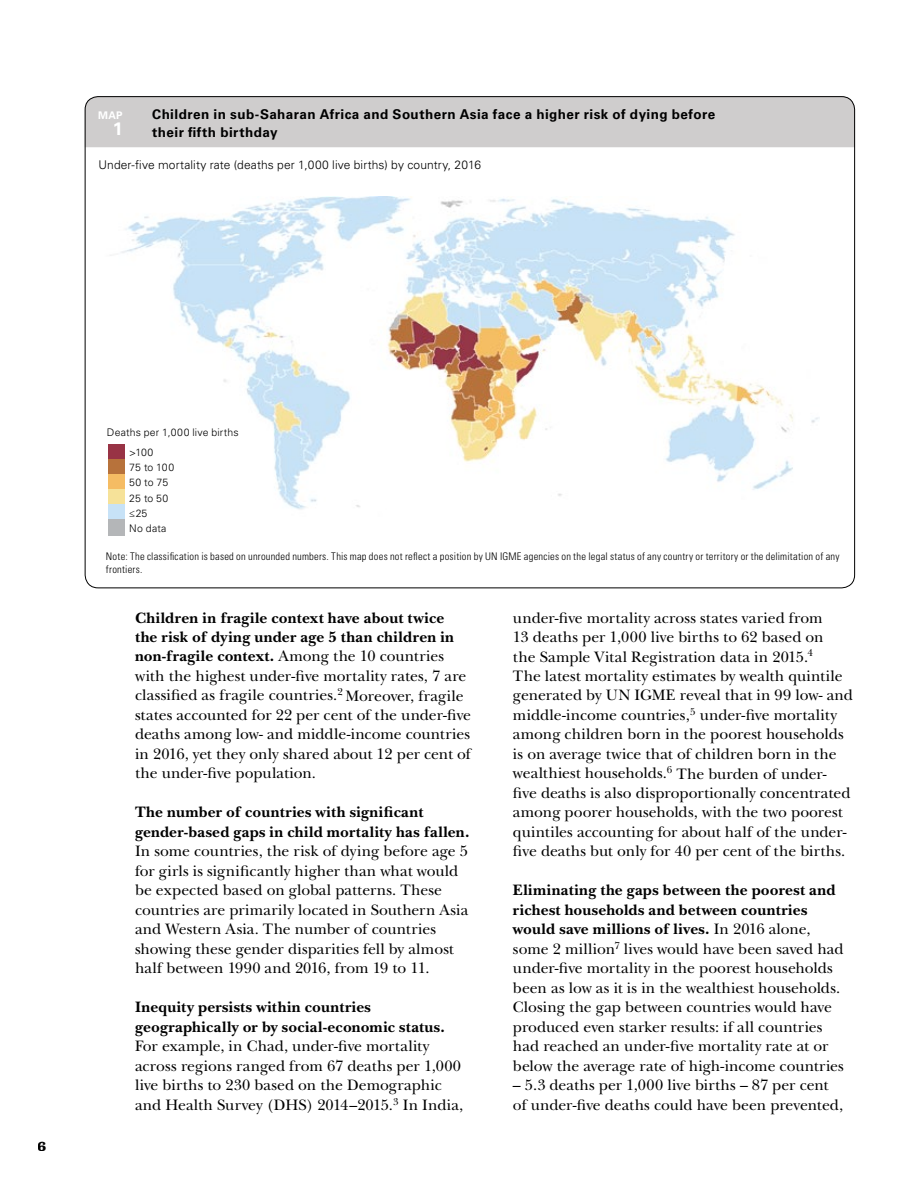
<style>
.page{position:relative;width:918px;height:1188px;background:#fff}
.page>*{position:absolute;margin:0;border:0;box-sizing:border-box;transform-origin:0 0}
.t1{font:700 18px "Univers LT Std";color:#fff}
.t2{font:15.75px/19.5px "New Baskerville Std";color:#000}
.t3{font:700 15.75px/19.5px "New Baskerville Std";letter-spacing:.02em;color:#000}
.t4{font:700 15px "Clarendon LT Std";color:#000}
.t5{font:700 13.5px/18px "Univers LT Std";letter-spacing:.035em;color:#000}
.t6{font:300 12px "Univers LT Std";letter-spacing:.01em;color:#000}
.t7{font:300 condensed 10.5px/12.8px "Univers LT Std";letter-spacing:.02em;color:#000}
.t8{font:300 10.5px/15.3px "Univers LT Std";letter-spacing:.015em;color:#000}
.t9{font:700 10.5px "Univers LT Std";color:#fff}
.s1{font-weight:700}
</style>
<div class="page">
<div style="left:85px;top:96px;width:770px;height:51px;background:#cfcdcd"></div>
<img style="left:110px;top:197px;width:709px;height:313px">
<div style="left:98px;top:413px;width:154px;height:126px;background:#fff"></div>
<div style="left:108px;top:444px;width:16px;height:16px;background:#983345"></div>
<div style="left:108px;top:459px;width:16px;height:16px;background:#b7723b"></div>
<div style="left:108px;top:474px;width:16px;height:16px;background:#f5bc63"></div>
<div style="left:108px;top:489px;width:16px;height:17px;background:#f6e299"></div>
<div style="left:108px;top:505px;width:16px;height:16px;background:#c7e2f7"></div>
<div style="left:108px;top:520px;width:16px;height:16px;background:#b4b6b8"></div>
<p class="t9" style="left:98px;top:109px;width:26px">MAP</p>
<p class="t1" style="left:113px;top:118px;width:12px">1</p>
<p class="t5" style="left:152px;top:105px;width:565px">Children in sub-Saharan Africa and Southern Asia face a higher risk of dying before their fifth birthday</p>
<p class="t6" style="left:98px;top:157px;width:384px">Under-five mortality rate (deaths per 1,000 live births) by country, 2016</p>
<p class="t4" style="left:38px;top:1136px;width:11px">6</p>
<p class="t8" style="left:129px;top:423px;width:111px;line-height:19.4px;text-indent:-22px">Deaths per 1,000 live births &gt;100</p>
<p class="t8" style="left:129px;top:460px;width:46px">75 to 100<br>50 to 75<br>25 to 50 ≤25<br>No data</p>
<p class="t7" style="left:106px;top:550px;width:735px">Note: The classification is based on unrounded numbers. This map does not reflect a position by UN IGME agencies on the legal status of any country or territory or the delimitation of any frontiers.</p>
<p class="t2" style="left:135px;top:608px;width:338px"><span class="s1">Children in fragile context have about twice<br>the risk of dying under age 5 than children in non-fragile context.</span> Among the 10 countries with the highest under-five mortality rates, 7 are classified as fragile countries.<sup>2</sup> Moreover, fragile states accounted for 22 per cent of the under-five deaths among low- and middle-income countries in 2016, yet they only shared about 12 per cent of the under-five population.</p>
<p class="t3" style="left:135px;top:803px;width:336px">The number of countries with significant gender-based gaps in child mortality has fallen.</p>
<p class="t2" style="left:135px;top:842px;width:335px">In some countries, the risk of dying before age 5 for girls is significantly higher than what would be expected based on global patterns. These countries are primarily located in Southern Asia and Western Asia. The number of countries showing these gender disparities fell by almost half between 1990 and 2016, from 19 to 11.</p>
<p class="t3" style="left:135px;top:998px;width:312px">Inequity persists within countries geographically or by social-economic status.</p>
<p class="t2" style="left:135px;top:1037px;width:330px">For example, in Chad, under-five mortality across regions ranged from 67 deaths per 1,000 live births to 230 based on the Demographic and Health Survey (DHS) 2014–2015.<sup>3</sup> In India,</p>
<p class="t2" style="left:513px;top:608px;width:341px">under-five mortality across states varied from<br>13 deaths per 1,000 live births to 62 based on<br>the Sample Vital Registration data in 2015.<sup>4<br></sup>The latest mortality estimates by wealth quintile generated by UN IGME reveal that in 99 low- and middle-income countries,<sup>5</sup> under-five mortality among children born in the poorest households is on average twice that of children born in the wealthiest households.<sup>6</sup> The burden of under&shy;five deaths is also disproportionally concentrated among poorer households, with the two poorest quintiles accounting for about half of the under&shy;five deaths but only for 40 per cent of the births.</p>
<p class="t2" style="left:513px;top:881px;width:332px"><span class="s1">Eliminating the gaps between the poorest and richest households and between countries would save millions of lives.</span> In 2016 alone, some 2 million<sup>7</sup> lives would have been saved had under-five mortality in the poorest households been as low as it is in the wealthiest households.<br>Closing the gap between countries would have produced even starker results: if all countries had reached an under-five mortality rate at or below the average rate of high-income countries</p>
<p class="t2" style="left:513px;top:1076px;width:332px">– 5.3 deaths per 1,000 live births – 87 per cent of under-five deaths could have been prevented,</p>
</div>
